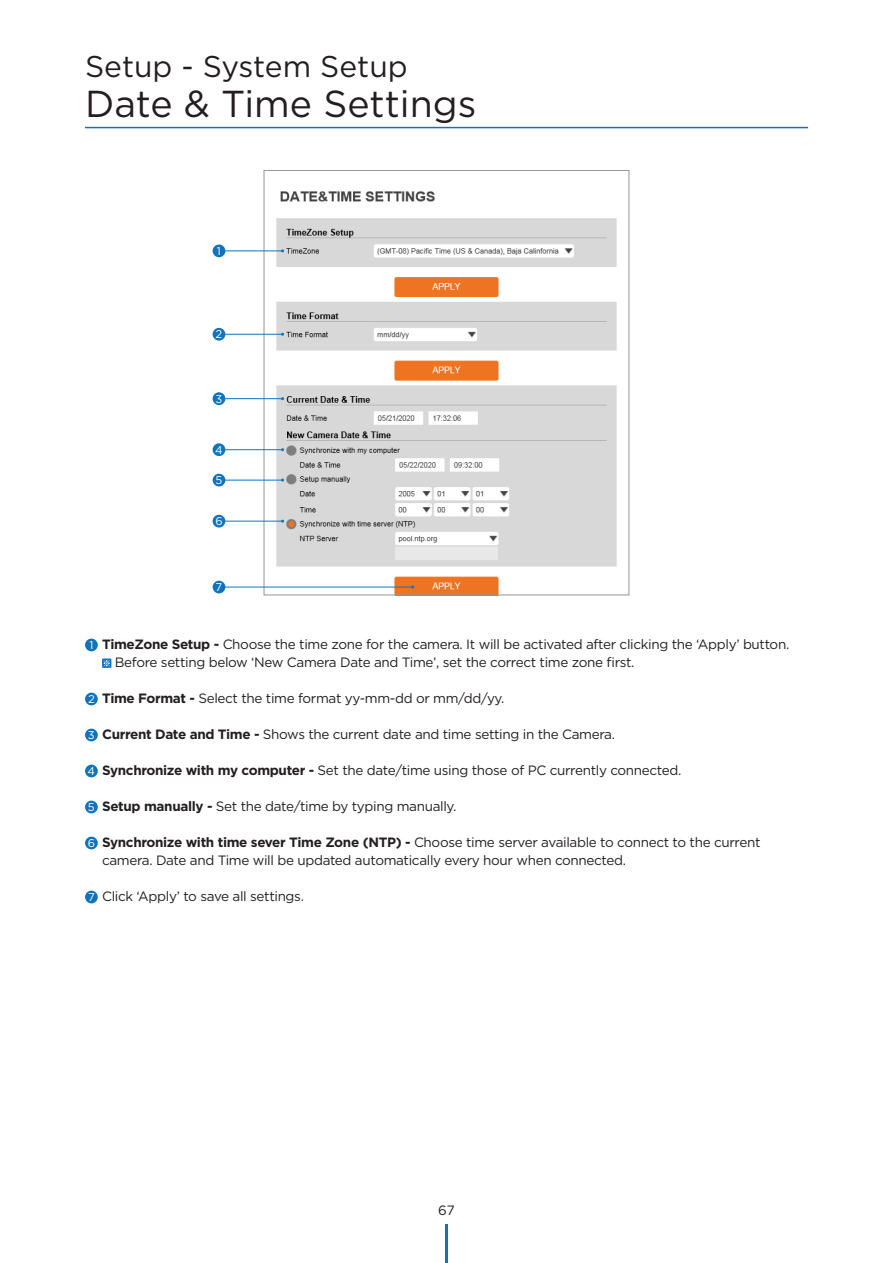
<style>
.page{position:relative;width:893px;height:1263px;background:#fff}
.page>*{position:absolute;margin:0;border:0;box-sizing:border-box;transform-origin:0 0}
.t1{font:37.5px "Gotham";color:#231f20}
.t2{font:30px "Gotham";color:#231f20}
.t3{font:13.5px/18px "Gotham";letter-spacing:-.025em;color:#231f20}
.t4{font:11.25px "Gotham";color:#fff}
.s1{font-weight:700}
</style>
<div class="page">
<hr style="left:85px;top:127px;width:723px;height:1px;background:#1074bc">
<hr style="left:445px;top:1225px;width:3px;height:38px;background:#1074bc">
<img style="left:266px;top:191px;width:351px;height:402px">
<div style="left:264px;top:170px;width:365px;height:425px;border:1px solid #939598"></div>
<hr style="left:219px;top:334px;width:64px;height:1px;background:#1074bc">
<div style="left:213px;top:328px;width:12px;height:13px;background:#1074bc;border-radius:50%"></div>
<hr style="left:219px;top:398px;width:64px;height:1px;background:#1074bc">
<div style="left:213px;top:392px;width:12px;height:13px;background:#1074bc;border-radius:50%"></div>
<hr style="left:219px;top:449px;width:64px;height:1px;background:#1074bc">
<div style="left:213px;top:443px;width:12px;height:13px;background:#1074bc;border-radius:50%"></div>
<hr style="left:219px;top:480px;width:64px;height:1px;background:#1074bc">
<div style="left:213px;top:474px;width:12px;height:12px;background:#1074bc;border-radius:50%"></div>
<hr style="left:219px;top:521px;width:64px;height:1px;background:#1074bc">
<div style="left:213px;top:515px;width:12px;height:12px;background:#1074bc;border-radius:50%"></div>
<hr style="left:219px;top:250px;width:64px;height:1px;background:#1074bc">
<div style="left:213px;top:244px;width:12px;height:13px;background:#1074bc;border-radius:50%"></div>
<hr style="left:219px;top:587px;width:194px;height:1px;background:#1074bc">
<div style="left:213px;top:581px;width:12px;height:12px;background:#1074bc;border-radius:50%"></div>
<div style="left:85px;top:639px;width:13px;height:12px;background:#1074bc;border-radius:50%"></div>
<svg style="left:102px;top:658px;width:9px;height:10px"></svg>
<svg style="left:103px;top:660px;width:7px;height:6px"></svg>
<div style="left:85px;top:693px;width:13px;height:12px;background:#1074bc;border-radius:50%"></div>
<div style="left:85px;top:729px;width:13px;height:12px;background:#1074bc;border-radius:50%"></div>
<div style="left:85px;top:765px;width:13px;height:12px;background:#1074bc;border-radius:50%"></div>
<div style="left:85px;top:801px;width:13px;height:12px;background:#1074bc;border-radius:50%"></div>
<div style="left:85px;top:837px;width:13px;height:12px;background:#1074bc;border-radius:50%"></div>
<div style="left:85px;top:891px;width:13px;height:12px;background:#1074bc;border-radius:50%"></div>
<p class="t2" style="left:85px;top:47px;width:324px">Setup - System Setup</p>
<p class="t1" style="left:85px;top:80px;width:393px">Date &amp; Time Settings</p>
<p class="t4" style="left:217px;top:244px;width:6px">1</p>
<p class="t4" style="left:216px;top:327px;width:8px">2</p>
<p class="t4" style="left:216px;top:391px;width:8px">3</p>
<p class="t4" style="left:215px;top:442px;width:9px">4</p>
<p class="t4" style="left:216px;top:473px;width:8px">5</p>
<p class="t4" style="left:215px;top:514px;width:9px">6</p>
<p class="t4" style="left:216px;top:580px;width:8px">7</p>
<p class="t4" style="left:89px;top:638px;width:6px">1</p>
<p class="t3" style="left:102px;top:635px;width:689px"><span class="s1">TimeZone Setup -</span> Choose the time zone for the camera. It will be activated after clicking the ‘Apply’ button.</p>
<p class="t3" style="left:115px;top:653px;width:521px">Before setting below ‘New Camera Date and Time’, set the correct time zone first.</p>
<p class="t4" style="left:88px;top:692px;width:8px">2</p>
<p class="t3" style="left:102px;top:689px;width:404px"><span class="s1">Time Format -</span> Select the time format yy-mm-dd or mm/dd/yy.</p>
<p class="t4" style="left:88px;top:728px;width:8px">3</p>
<p class="t3" style="left:102px;top:725px;width:514px"><span class="s1">Current Date and Time -</span> Shows the current date and time setting in the Camera.</p>
<p class="t4" style="left:88px;top:764px;width:9px">4</p>
<p class="t3" style="left:102px;top:761px;width:581px"><span class="s1">Synchronize with my computer -</span> Set the date/time using those of PC currently connected.</p>
<p class="t4" style="left:88px;top:800px;width:8px">5</p>
<p class="t3" style="left:102px;top:797px;width:356px"><span class="s1">Setup manually -</span> Set the date/time by typing manually.</p>
<p class="t4" style="left:88px;top:836px;width:9px">6</p>
<p class="t3" style="left:102px;top:833px;width:660px"><span class="s1">Synchronize with time sever Time Zone (NTP) -</span> Choose time server available to connect to the current camera. Date and Time will be updated automatically every hour when connected.</p>
<p class="t4" style="left:88px;top:890px;width:8px">7</p>
<p class="t3" style="left:102px;top:887px;width:203px">Click ‘Apply’ to save all settings.</p>
<p class="t3" style="left:438px;top:1201px;width:18px">67</p>
</div>
